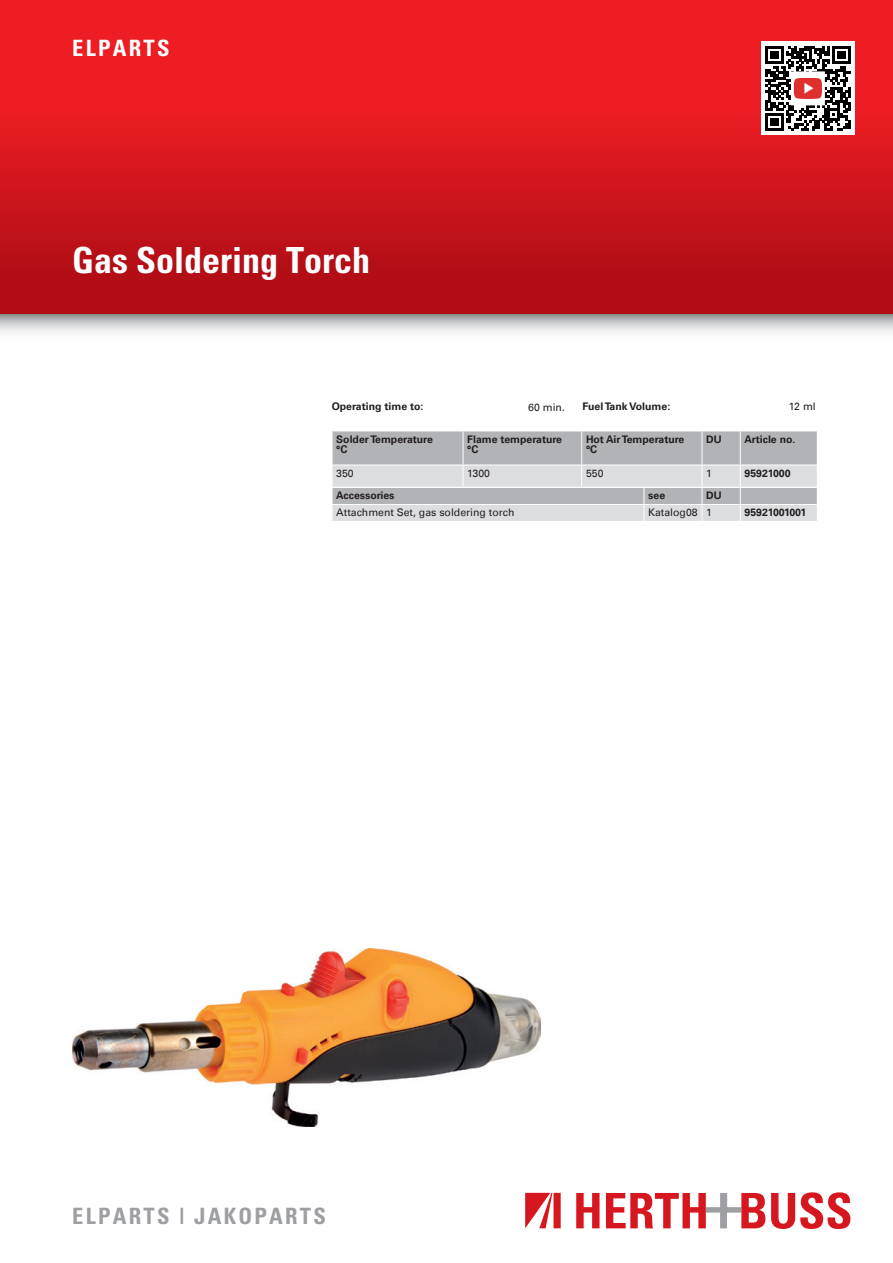
<style>
.page{position:relative;width:893px;height:1263px;background:#fff}
.page>*{position:absolute;margin:0;border:0;box-sizing:border-box;transform-origin:0 0}
.t1{font:700 condensed 36px "Univers";color:#fff}
.t2{font:700 condensed 22.5px "Univers";letter-spacing:.1em;color:#9d9fa2}
.t3{font:700 condensed 22.5px "Univers";letter-spacing:.1em;color:#fff}
.t4{font:700 10.5px/10.5px "Univers Com 65";color:#231f20}
.t5{font:10.5px "Univers Com 55 Roman";color:#231f20}
</style>
<div class="page">
<img style="left:0;top:0;width:893px;height:333px">
<img style="left:72px;top:948px;width:468px;height:179px">
<div style="left:761px;top:42px;width:94px;height:93px;background:#fff"></div>
<svg style="left:765px;top:46px;width:85px;height:85px"></svg>
<div style="left:791px;top:72px;width:33px;height:33px;background:#fff"></div>
<img style="left:794px;top:78px;width:28px;height:21px">
<svg style="left:576px;top:1193px;width:23px;height:35px"></svg>
<svg style="left:606px;top:1193px;width:159px;height:35px"></svg>
<svg style="left:771px;top:1192px;width:79px;height:37px"></svg>
<svg style="left:525px;top:1193px;width:36px;height:35px"></svg>
<svg style="left:332px;top:431px;width:485px;height:90px;background:#c7c8cb"></svg>
<h2 class="t3" style="left:72px;top:34px;width:99px">ELPARTS</h2>
<h1 class="t1" style="left:72px;top:238px;width:299px">Gas Soldering Torch</h1>
<p class="t4" style="left:332px;top:401px;width:93px">Operating time to:</p>
<p class="t5" style="left:528px;top:401px;width:38px">60 min.</p>
<p class="t4" style="left:583px;top:401px;width:89px">Fuel Tank Volume:</p>
<p class="t5" style="left:789px;top:400px;width:28px">12 ml</p>
<p class="t4" style="left:336px;top:434px;width:98px">Solder Temperature °C</p>
<p class="t4" style="left:467px;top:434px;width:96px">Flame temperature °C</p>
<p class="t4" style="left:586px;top:434px;width:100px">Hot Air Temperature °C</p>
<p class="t4" style="left:706px;top:434px;width:17px">DU</p>
<p class="t4" style="left:744px;top:434px;width:52px">Article no.</p>
<p class="t5" style="left:336px;top:467px;width:19px">350</p>
<p class="t5" style="left:467px;top:467px;width:24px">1300</p>
<p class="t5" style="left:586px;top:467px;width:19px">550</p>
<p class="t5" style="left:706px;top:467px;width:7px">1</p>
<p class="t4" style="left:744px;top:468px;width:48px">95921000</p>
<p class="t4" style="left:336px;top:490px;width:60px">Accessories</p>
<p class="t4" style="left:648px;top:490px;width:18px">see</p>
<p class="t4" style="left:706px;top:490px;width:17px">DU</p>
<p class="t5" style="left:336px;top:506px;width:180px">Attachment Set, gas soldering torch</p>
<p class="t5" style="left:648px;top:506px;width:65px">Katalog08 1</p>
<p class="t4" style="left:744px;top:507px;width:63px">95921001001</p>
<h2 class="t2" style="left:72px;top:1202px;width:255px">ELPARTS | JAKOPARTS</h2>
</div>
